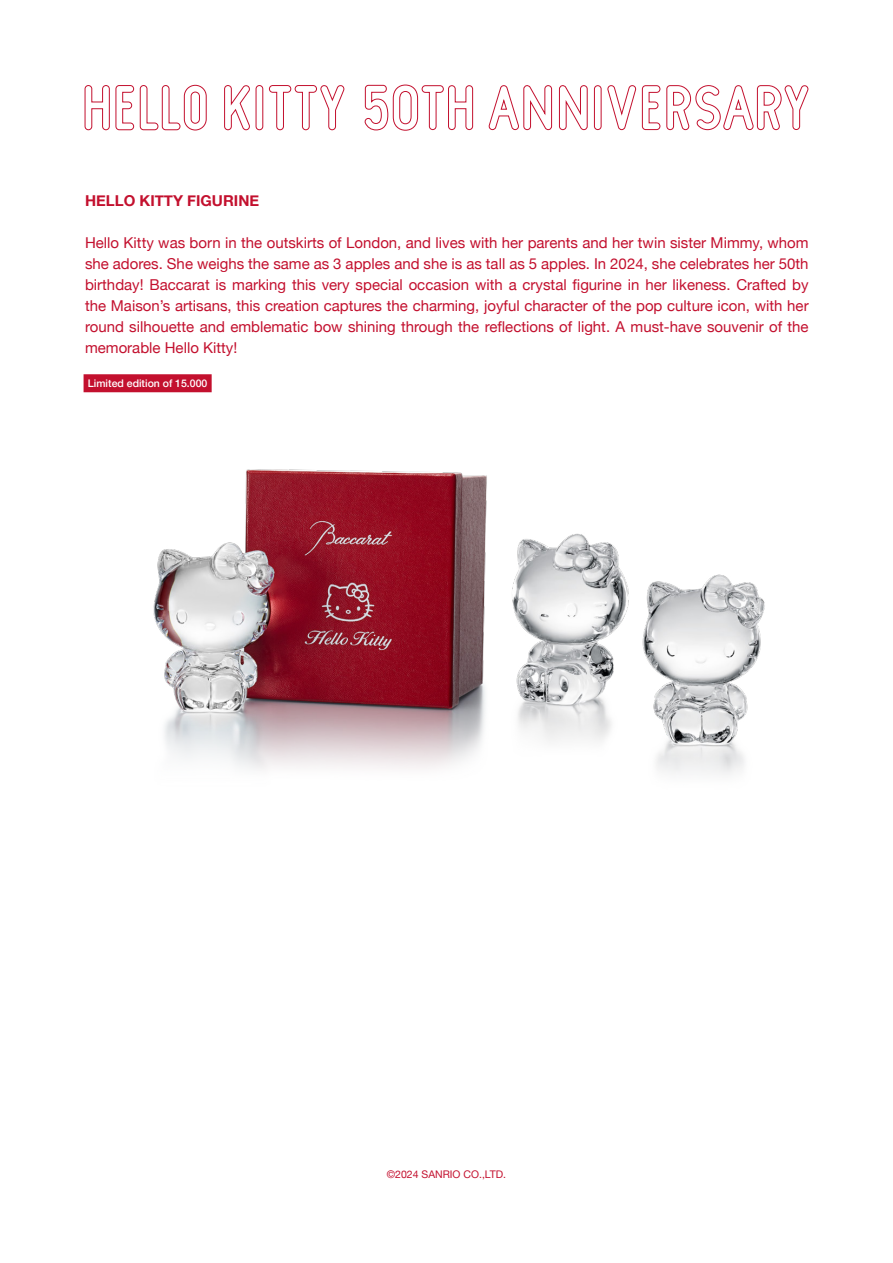
<style>
.page{position:relative;width:893px;height:1263px;background:#fff}
.page>*{position:absolute;margin:0;border:0;box-sizing:border-box;transform-origin:0 0}
.t1{font:15px/21px "Helvetica Neue";color:#c3102e;text-align:justify}
.t2{font:700 15px "Helvetica Neue";color:#c3102e}
.t3{font:500 10.5px "Helvetica Neue";color:#fff}
.t4{font:10.5px "Helvetica Neue";color:#c3102e}
</style>
<div class="page">
<img style="left:153px;top:469px;width:612px;height:306px">
<div style="left:256px;top:85px;width:7px;height:45px;border:1px solid #c3102e;border-radius:3px"></div>
<svg style="left:84px;top:85px;width:123px;height:46px"></svg>
<svg style="left:269px;top:85px;width:76px;height:46px"></svg>
<svg style="left:224px;top:85px;width:26px;height:46px"></svg>
<div style="left:594px;top:85px;width:7px;height:45px;border:1px solid #c3102e;border-radius:3px"></div>
<svg style="left:559px;top:85px;width:29px;height:45px"></svg>
<svg style="left:607px;top:85px;width:29px;height:45px"></svg>
<svg style="left:488px;top:85px;width:64px;height:45px"></svg>
<svg style="left:642px;top:85px;width:167px;height:45px"></svg>
<svg style="left:364px;top:84px;width:109px;height:47px"></svg>
<div style="left:84px;top:374px;width:128px;height:18px;background:#c3102e"></div>
<p class="t2" style="left:85px;top:189px;width:176px">HELLO KITTY FIGURINE</p>
<p class="t1" style="left:85px;top:233px;width:725px">Hello Kitty was born in the outskirts of London, and lives with her parents and her twin sister Mimmy, whom she adores. She weighs the same as 3 apples and she is as tall as 5 apples. In 2024, she celebrates her 50th birthday! Baccarat is marking this very special occasion with a crystal figurine in her likeness. Crafted by the Maison’s artisans, this creation captures the charming, joyful character of the pop culture icon, with her round silhouette and emblematic bow shining through the reflections of light. A must-have souvenir of the memorable Hello Kitty!</p>
<p class="t3" style="left:88px;top:375px;width:121px">Limited edition of 15.000</p>
<p class="t4" style="left:387px;top:1166px;width:121px">©2024 SANRIO CO.,LTD.</p>
</div>
